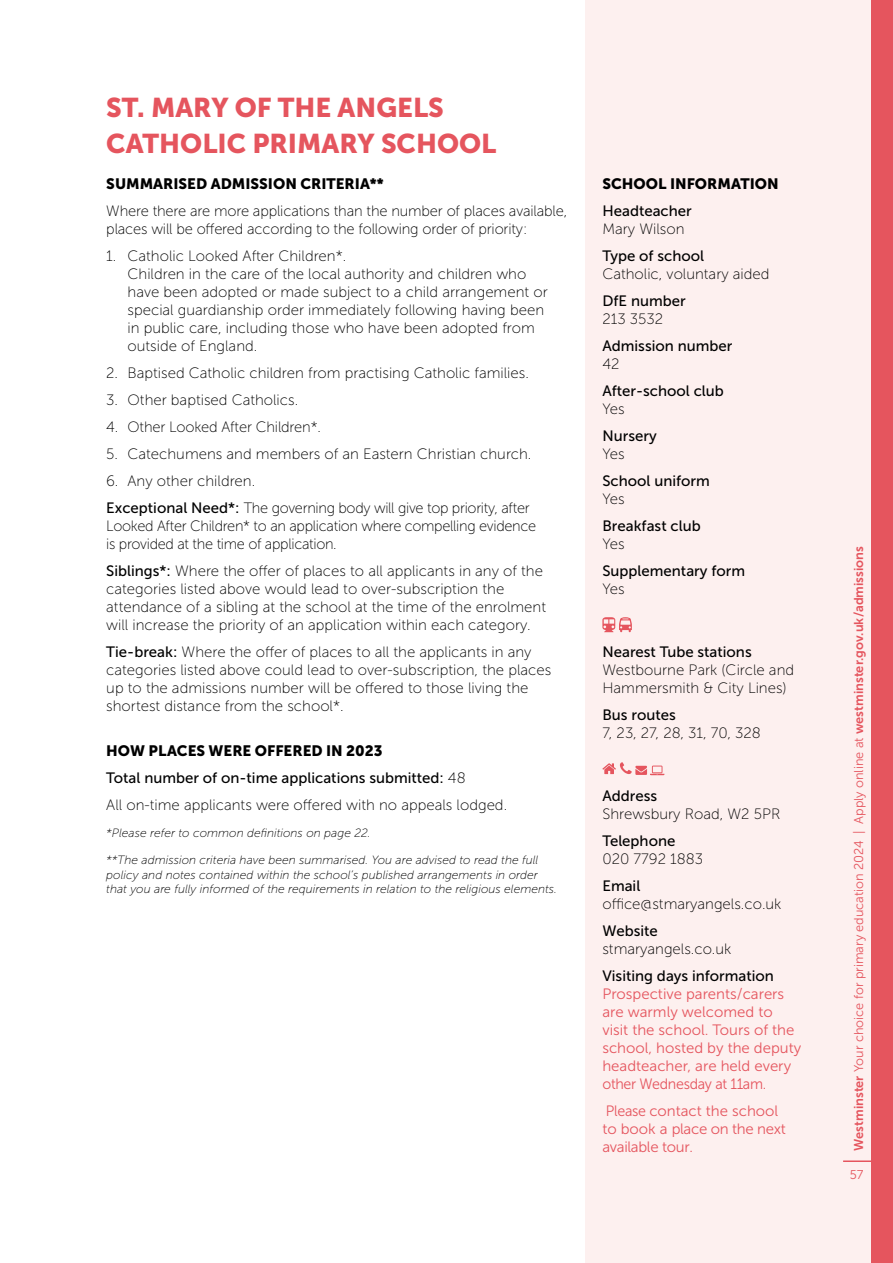
<style>
.page{position:relative;width:893px;height:1263px;background:#fff}
.page>*{position:absolute;margin:0;border:0;box-sizing:border-box;transform-origin:0 0}
.t1{font:27px/36px "Museo Sans 900";color:#e5555e}
.t2{font:15px/18px "Museo Sans 100";color:#000}
.t3{font:15px "Museo Sans 500";color:#000}
.t4{font:15px/27px "Museo Sans 100";letter-spacing:-.02em;color:#000}
.t5{font:15px/18px "Museo Sans 300";color:#e5555e}
.t6{font:15px "Museo Sans 900";color:#000}
.t7{font:15px/18px "Museo Sans 300";letter-spacing:-.02em;color:#e5555e;scale:.95 1}
.t8{font:12.75px "Museo Sans 300";color:#e5555e}
.t9{font:italic 12px/14.4px "Museo Sans 100";color:#000}
.s1{font-family:"Museo Sans 500"}
.s2{font-family:"Museo Sans 100"}
.s3{font-family:"Museo Sans 700"}
</style>
<div class="page">
<div style="left:585px;top:0;width:308px;height:1263px;background:#fdf0ef"></div>
<div style="left:872px;top:0;width:21px;height:1263px;background:#e5555e"></div>
<hr style="left:843px;top:1160px;width:31px;height:2px;background:#e5555e">
<svg style="left:602px;top:617px;width:30px;height:15px"></svg>
<svg style="left:602px;top:762px;width:62px;height:13px"></svg>
<h1 class="t1" style="left:106px;top:89px;width:392px">ST. MARY OF THE ANGELS<br>CATHOLIC PRIMARY SCHOOL</h1>
<p class="t6" style="left:106px;top:175px;width:279px">SUMMARISED ADMISSION CRITERIA**</p>
<p class="t2" style="left:106px;top:202px;width:462px">Where there are more applications than the number of places available, places will be offered according to the following order of priority:</p>
<p class="t2" style="left:128px;top:247px;width:422px;text-indent:-21px">1. Catholic Looked After Children*.<br>Children in the care of the local authority and children who have been adopted or made subject to a child arrangement or special guardianship order immediately following having been in public care, including those who have been adopted from outside of England.</p>
<p class="t2" style="left:106px;top:364px;width:424px">2. Baptised Catholic children from practising Catholic families.</p>
<p class="t2" style="left:106px;top:391px;width:193px">3. Other baptised Catholics.</p>
<p class="t2" style="left:106px;top:418px;width:216px">4. Other Looked After Children*.</p>
<p class="t2" style="left:106px;top:445px;width:427px">5. Catechumens and members of an Eastern Christian church.</p>
<p class="t4" style="left:106px;top:468px;width:425px">6. Any other children.<br><span class="s1">Exceptional Need*:</span> The governing body will give top priority, after</p>
<p class="t4" style="left:106px;top:517px;width:431px;line-height:18px">Looked After Children* to an application where compelling evidence is provided at the time of application.</p>
<p class="t2" style="left:106px;top:562px;width:441px"><span class="s1">Siblings*:</span> Where the offer of places to all applicants in any of the categories listed above would lead to over-subscription the attendance of a sibling at the school at the time of the enrolment will increase the priority of an application within each category.</p>
<p class="t2" style="left:106px;top:643px;width:446px"><span class="s1">Tie-break:</span> Where the offer of places to all the applicants in any categories listed above could lead to over-subscription, the places up to the admissions number will be offered to those living the shortest distance from the school*.</p>
<p class="t6" style="left:106px;top:742px;width:278px">HOW PLACES WERE OFFERED IN 2023</p>
<p class="t3" style="left:106px;top:770px;width:361px">Total number of on-time applications submitted: <span class="s2">48</span></p>
<p class="t2" style="left:106px;top:796px;width:402px">All on-time applicants were offered with no appeals lodged.</p>
<p class="t9" style="left:106px;top:826px;width:266px">*Please refer to common definitions on page 22.</p>
<p class="t9" style="left:106px;top:853px;width:452px">**The admission criteria have been summarised. You are advised to read the full policy and notes contained within the school’s published arrangements in order that you are fully informed of the requirements in relation to the religious elements.</p>
<p class="t6" style="left:602px;top:175px;width:178px">SCHOOL INFORMATION</p>
<p class="t3" style="left:602px;top:203px;width:91px">Headteacher</p>
<p class="t2" style="left:602px;top:220px;width:84px">Mary Wilson</p>
<p class="t3" style="left:602px;top:248px;width:103px">Type of school</p>
<p class="t2" style="left:602px;top:265px;width:169px">Catholic, voluntary aided</p>
<p class="t3" style="left:602px;top:293px;width:85px">DfE number</p>
<p class="t2" style="left:602px;top:310px;width:62px">213 3532</p>
<p class="t3" style="left:602px;top:338px;width:131px">Admission number</p>
<p class="t2" style="left:602px;top:355px;width:19px">42</p>
<p class="t3" style="left:602px;top:383px;width:123px">After-school club</p>
<p class="t2" style="left:602px;top:400px;width:24px">Yes</p>
<p class="t3" style="left:602px;top:428px;width:56px">Nursery</p>
<p class="t2" style="left:602px;top:445px;width:24px">Yes</p>
<p class="t3" style="left:602px;top:473px;width:109px">School uniform</p>
<p class="t2" style="left:602px;top:490px;width:24px">Yes</p>
<p class="t3" style="left:602px;top:518px;width:100px">Breakfast club</p>
<p class="t2" style="left:602px;top:535px;width:24px">Yes</p>
<p class="t3" style="left:602px;top:563px;width:144px">Supplementary form</p>
<p class="t2" style="left:602px;top:580px;width:24px">Yes</p>
<p class="t3" style="left:602px;top:644px;width:151px">Nearest Tube stations</p>
<p class="t2" style="left:602px;top:661px;width:193px">Westbourne Park (Circle and<br>Hammersmith &amp; City Lines)</p>
<p class="t3" style="left:602px;top:707px;width:75px">Bus routes</p>
<p class="t2" style="left:602px;top:724px;width:160px">7, 23, 27, 28, 31, 70, 328</p>
<p class="t3" style="left:602px;top:788px;width:56px">Address</p>
<p class="t2" style="left:602px;top:805px;width:179px">Shrewsbury Road, W2 5PR</p>
<p class="t3" style="left:602px;top:833px;width:74px">Telephone</p>
<p class="t2" style="left:602px;top:850px;width:102px">020 7792 1883</p>
<p class="t3" style="left:602px;top:878px;width:39px">Email</p>
<p class="t2" style="left:602px;top:895px;width:181px">office@stmaryangels.co.uk</p>
<p class="t3" style="left:602px;top:923px;width:57px">Website</p>
<p class="t2" style="left:602px;top:940px;width:131px">stmaryangels.co.uk</p>
<p class="t3" style="left:602px;top:968px;width:173px">Visiting days information</p>
<p class="t5" style="left:602px;top:985px;width:200px">Prospective parents/carers are warmly welcomed to visit the school. Tours of the school, hosted by the deputy headteacher, are held every other Wednesday at 11 am.</p>
<p class="t7" style="left:602px;top:1102px;width:195px">Please contact the school to book a place on the next available tour.</p>
<p class="t8" style="left:852px;top:1151px;width:606px;rotate:-90deg"><span class="s3">Westminster</span> Your choice for primary education 2024 | Apply online at <span class="s3">westminster.gov.uk/admissions</span></p>
<p class="t8" style="left:850px;top:1168px;width:15px">57</p>
</div>
